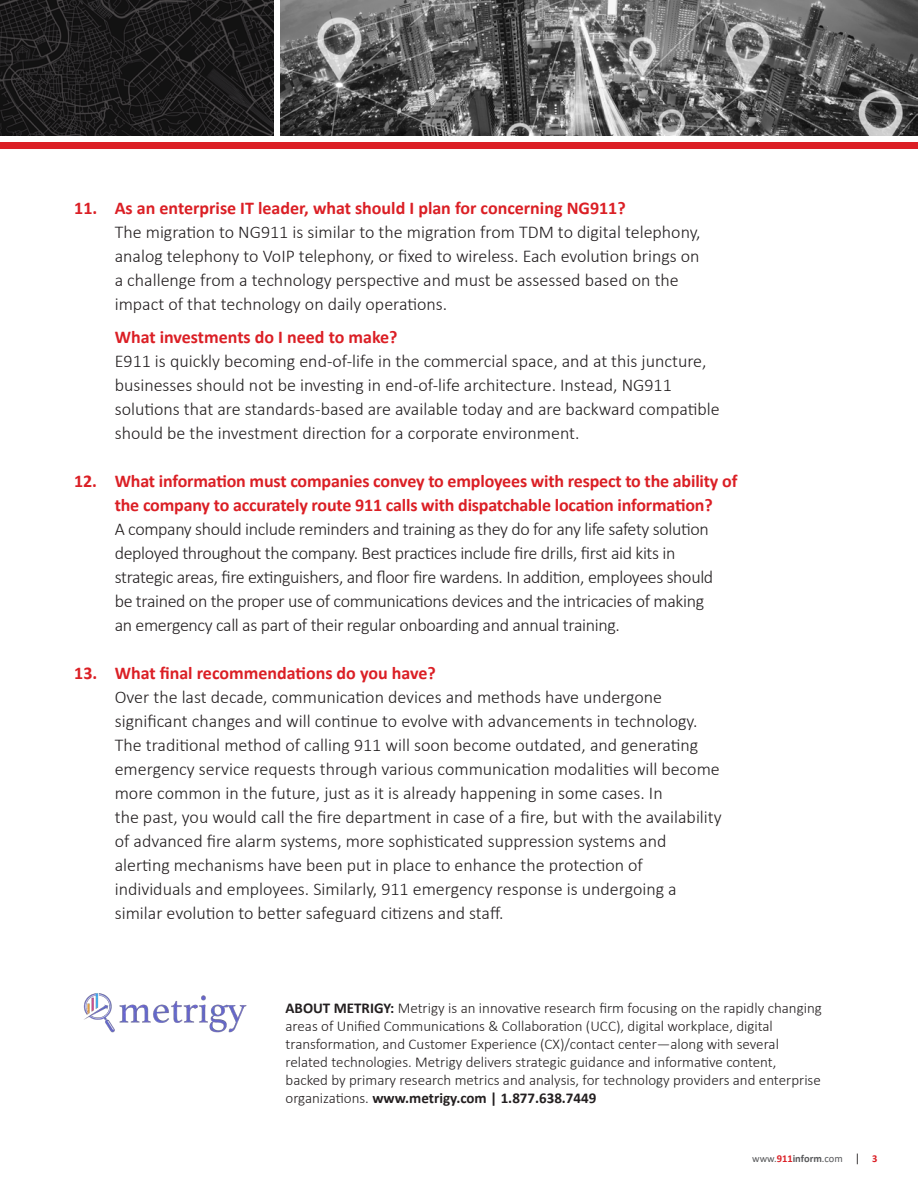
<style>
.page{position:relative;width:918px;height:1188px;background:#fff}
.page>*{position:absolute;margin:0;border:0;box-sizing:border-box;transform-origin:0 0}
.t1{font:300 18px/24px "Calibri";color:#231f20}
.t2{font:300 18px/24px "Calibri";letter-spacing:-.02em;color:#231f20}
.t3{font:300 15px/18px "Calibri";color:#231f20}
.t4{font:10.5px "Calibri";color:#57585a}
.s1{font-weight:700;color:#db1f25}
.s2{font-weight:700}
.s3{font-size:12px;color:#231f20}
</style>
<div class="page">
<svg style="left:0;top:0;width:273px;height:136px;background:#1d1c1c"></svg>
<img style="left:280px;top:0;width:638px;height:136px">
<div style="left:0;top:142px;width:918px;height:7px;background:#db1f25"></div>
<img style="left:83px;top:993px;width:164px;height:40px">
<p class="t1" style="left:115px;top:196px;width:587px;text-indent:-40px"><span class="s1">11. As an enterprise IT leader, what should I plan for concerning NG911?<br></span>The migration to NG911 is similar to the migration from TDM to digital telephony, analog telephony to VoIP telephony, or fixed to wireless. Each evolution brings on a challenge from a technology perspective and must be assessed based on the impact of that technology on daily operations.</p>
<p class="t1" style="left:115px;top:325px;width:606px"><span class="s1">What investments do I need to make?<br></span>E911 is quickly becoming end-of-life in the commercial space, and at this juncture, businesses should not be investing in end-of-life architecture. Instead, NG911 solutions that are standards-based are available today and are backward compatible should be the investment direction for a corporate environment.</p>
<p class="t2" style="left:115px;top:469px;width:624px;text-indent:-40px"><span class="s1">12. What information must companies convey to employees with respect to the ability of the company to accurately route 911 calls with dispatchable location information?<br></span>A company should include reminders and training as they do for any life safety solution deployed throughout the company. Best practices include fire drills, first aid kits in strategic areas, fire extinguishers, and floor fire wardens. In addition, employees should<br>be trained on the proper use of communications devices and the intricacies of making<br>an emergency call as part of their regular onboarding and annual training.</p>
<p class="t1" style="left:115px;top:661px;width:609px;text-indent:-40px"><span class="s1">13. What final recommendations do you have?<br></span>Over the last decade, communication devices and methods have undergone significant changes and will continue to evolve with advancements in technology.<br>The traditional method of calling 911 will soon become outdated, and generating emergency service requests through various communication modalities will become more common in the future, just as it is already happening in some cases. In<br>the past, you would call the fire department in case of a fire, but with the availability of advanced fire alarm systems, more sophisticated suppression systems and alerting mechanisms have been put in place to enhance the protection of individuals and employees. Similarly, 911 emergency response is undergoing a similar evolution to better safeguard citizens and staff.</p>
<p class="t3" style="left:286px;top:999px;width:538px"><span class="s2">ABOUT METRIGY:</span> Metrigy is an innovative research firm focusing on the rapidly changing areas of Unified Communications &amp; Collaboration (UCC), digital workplace, digital transformation, and Customer Experience (CX)/contact center—along with several related technologies. Metrigy delivers strategic guidance and informative content, backed by primary research metrics and analysis, for technology providers and enterprise organizations. <span class="s2">www.metrigy.com | 1.877.638.7449</span></p>
<p class="t4" style="left:752px;top:1152px;width:127px">www.<span class="s1">911</span><span class="s2">inform</span>.com <span class="s3">|</span> <span class="s1">3</span></p>
</div>
